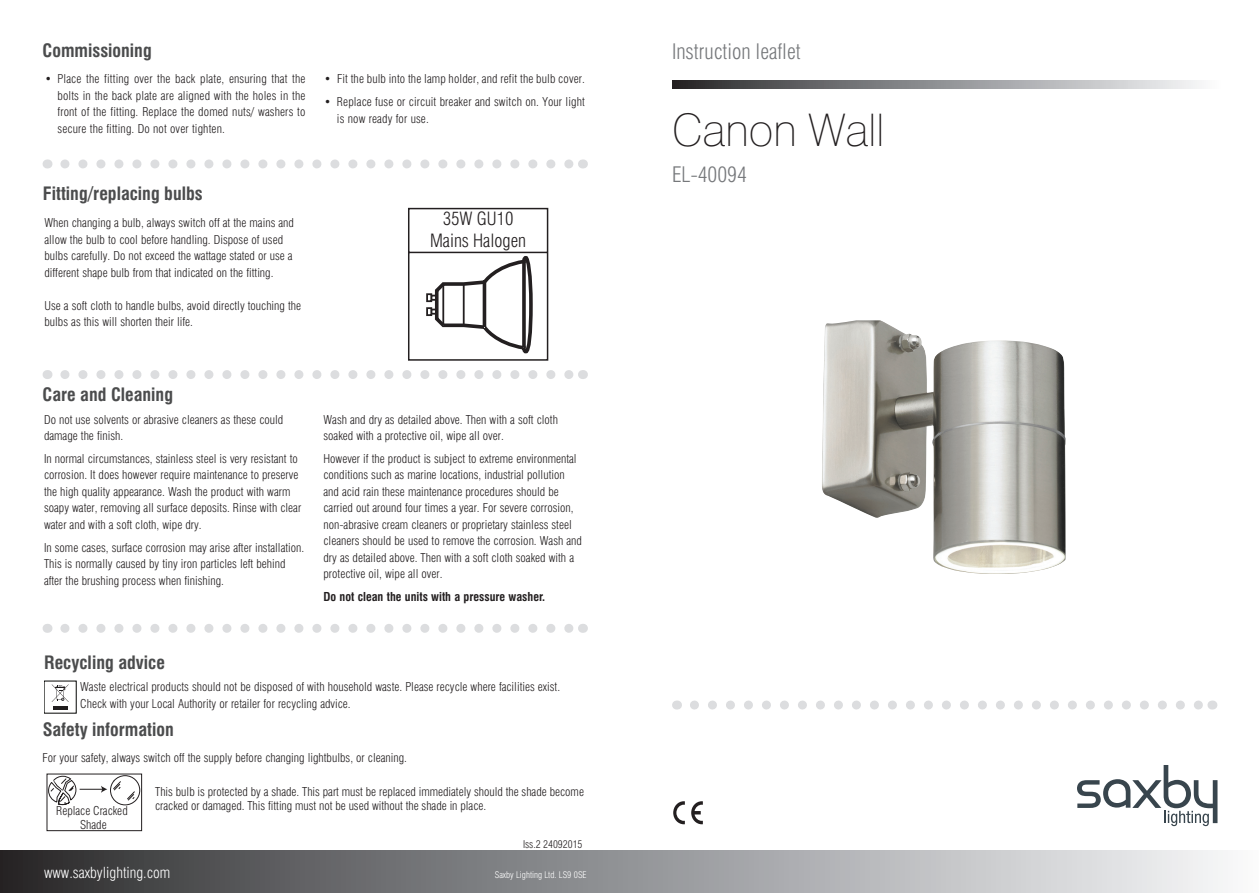
<style>
.page{position:relative;width:1259px;height:893px;background:#fff}
.page>*{position:absolute;margin:0;border:0;box-sizing:border-box;transform-origin:0 0}
.t1{font:100 45px "Swiss 721 BT";color:#231f20}
.t2{font:300 condensed 21px "Swiss 721 BT";color:#76787b}
.t3{font:700 condensed 18px "Swiss 721 BT";color:#4b4c4d}
.t4{font:300 condensed 18px/21.6px "Swiss 721 BT";color:#231f20;text-align:center}
.t5{font:300 condensed 15px "Swiss 721 BT";color:#fff}
.t6{font:300 condensed 12px/16.5px "Swiss 721 BT";color:#231f20}
.t7{font:700 condensed 12px "Swiss 721 BT";color:#231f20}
.t8{font:300 condensed 10.5px "Swiss 721 BT";color:#231f20}
.t9{font:300 condensed 9px "Swiss 721 BT";color:#fff}
</style>
<div class="page">
<svg style="left:673px;top:801px;width:12px;height:23px"></svg>
<svg style="left:691px;top:801px;width:12px;height:23px"></svg>
<svg style="left:672px;top:80px;width:527px;height:9px;background:#8e8f91"></svg>
<div style="left:0;top:850px;width:1259px;height:43px;background:linear-gradient(to right,#2d2d2f,#f9fbfd)"></div>
<svg style="left:1077px;top:765px;width:140px;height:61px"></svg>
<svg style="left:694px;top:700px;width:509px;height:9px"></svg>
<svg style="left:65px;top:370px;width:508px;height:9px"></svg>
<svg style="left:49px;top:776px;width:91px;height:30px"></svg>
<div style="left:47px;top:774px;width:95px;height:57px;border:1px solid #231f20"></div>
<svg style="left:52px;top:684px;width:17px;height:18px"></svg>
<hr style="left:53px;top:706px;width:14px;height:4px;background:#201d1e">
<svg style="left:65px;top:159px;width:508px;height:9px"></svg>
<svg style="left:65px;top:624px;width:508px;height:9px"></svg>
<svg style="left:408px;top:207px;width:141px;height:154px"></svg>
<img style="left:822px;top:320px;width:243px;height:254px">
<h3 class="t3" style="left:43px;top:40px;width:111px">Commissioning</h3>
<p class="t6" style="left:57px;top:71px;width:249px;text-align:justify;text-indent:-13px">• Place the fitting over the back plate, ensuring that the bolts in the back plate are aligned with the holes in the front of the fitting. Replace the domed nuts/ washers to secure the fitting. Do not over tighten.</p>
<p class="t6" style="left:324px;top:71px;width:262px">• Fit the bulb into the lamp holder, and refit the bulb cover.</p>
<p class="t6" style="left:337px;top:94px;width:249px;text-indent:-13px">• Replace fuse or circuit breaker and switch on. Your light is now ready for use.</p>
<h3 class="t3" style="left:43px;top:183px;width:161px">Fitting/replacing bulbs</h3>
<p class="t6" style="left:44px;top:215px;width:251px">When changing a bulb, always switch off at the mains and allow the bulb to cool before handling. Dispose of used bulbs carefully. Do not exceed the wattage stated or use a different shape bulb from that indicated on the fitting.</p>
<p class="t6" style="left:44px;top:297px;width:258px">Use a soft cloth to handle bulbs, avoid directly touching the bulbs as this will shorten their life.</p>
<h3 class="t4" style="left:430px;top:208px;width:98px">35W GU10<br>Mains Halogen</h3>
<h3 class="t3" style="left:43px;top:384px;width:132px">Care and Cleaning</h3>
<p class="t6" style="left:44px;top:411px;width:241px">Do not use solvents or abrasive cleaners as these could damage the finish.</p>
<p class="t6" style="left:44px;top:450px;width:259px">In normal circumstances, stainless steel is very resistant to corrosion. It does however require maintenance to preserve the high quality appearance. Wash the product with warm soapy water, removing all surface deposits. Rinse with clear water and with a soft cloth, wipe dry.</p>
<p class="t6" style="left:44px;top:539px;width:262px">In some cases, surface corrosion may arise after installation.<br>This is normally caused by tiny iron particles left behind after the brushing process when finishing.</p>
<p class="t6" style="left:323px;top:411px;width:236px">Wash and dry as detailed above. Then with a soft cloth soaked with a protective oil, wipe all over.</p>
<p class="t6" style="left:323px;top:450px;width:260px">However if the product is subject to extreme environmental conditions such as marine locations, industrial pollution and acid rain these maintenance procedures should be carried out around four times a year. For severe corrosion, non-abrasive cream cleaners or proprietary stainless steel cleaners should be used to remove the corrosion. Wash and dry as detailed above. Then with a soft cloth soaked with a protective oil, wipe all over.</p>
<p class="t7" style="left:323px;top:590px;width:223px">Do not clean the units with a pressure washer.</p>
<h3 class="t3" style="left:44px;top:651px;width:122px">Recycling advice</h3>
<p class="t6" style="left:80px;top:678px;width:481px">Waste electrical products should not be disposed of with household waste. Please recycle where facilities exist.<br>Check with your Local Authority or retailer for recycling advice.</p>
<h3 class="t3" style="left:43px;top:719px;width:133px">Safety information</h3>
<p class="t6" style="left:43px;top:749px;width:366px">For your safety, always switch off the supply before changing lightbulbs, or cleaning.</p>
<p class="t6" style="left:56px;top:803px;width:73px;line-height:14.4px;text-align:center">Replace Cracked<br>Shade</p>
<p class="t6" style="left:155px;top:784px;width:430px;line-height:14.4px">This bulb is protected by a shade. This part must be replaced immediately should the shade become cracked or damaged. This fitting must not be used without the shade in place.</p>
<p class="t8" style="left:523px;top:838px;width:61px">Iss.2 24092015</p>
<p class="t5" style="left:44px;top:864px;width:128px">www.saxbylighting.com</p>
<p class="t9" style="left:495px;top:869px;width:93px">Saxby Lighting Ltd. LS9 0SE</p>
<h2 class="t2" style="left:672px;top:39px;width:130px">Instruction leaflet</h2>
<h1 class="t1" style="left:672px;top:103px;width:214px">Canon Wall</h1>
<h2 class="t2" style="left:672px;top:162px;width:76px">EL-40094</h2>
</div>
